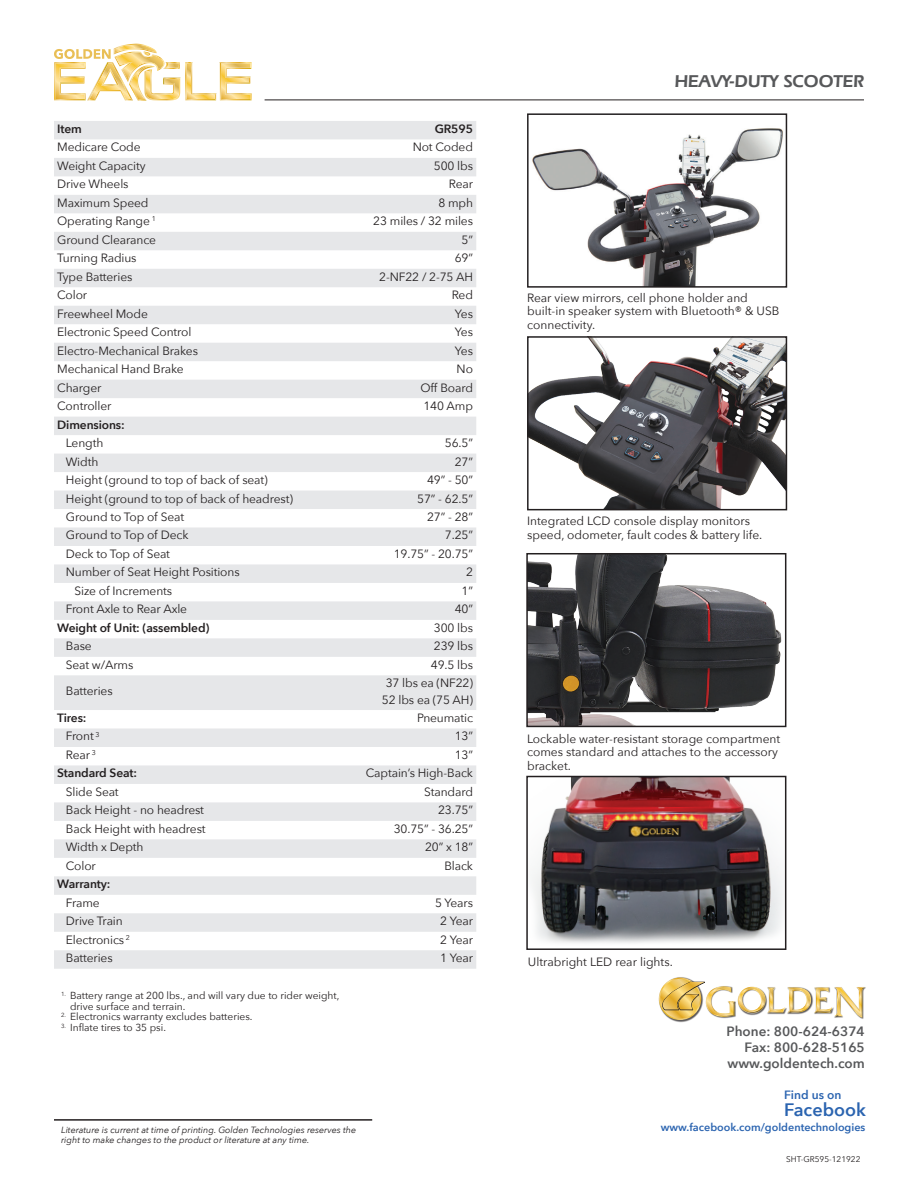
<style>
.page{position:relative;width:918px;height:1188px;background:#fff}
.page>*{position:absolute;margin:0;border:0;box-sizing:border-box;transform-origin:0 0}
.t1{font:600 18px "Eras IT Cby BT";color:#57585a}
.t2{font:600 18px "Avenir Next";color:#2b64b0}
.t3{font:600 13.5px "Avenir Next";color:#57585a}
.t4{font:12px/13.5px "Avenir Next";letter-spacing:-.01em;color:#231f20}
.t5{font:600 12px "Avenir Next";letter-spacing:-.01em;color:#231f20}
.t6{font:600 12px "Avenir Next";color:#2b64b0}
.t7{font:600 10.8px "Avenir Next";color:#2b64b0}
.t8{font:10.2px/10.5px "Avenir Next";color:#231f20}
.t9{font:italic 9px/10.8px "Avenir Next";color:#231f20}
.t10{font:8.25px "Avenir Next";color:#231f20}
</style>
<div class="page">
<svg style="left:54px;top:121px;width:422px;height:848px;fill:#e8e9eb"></svg>
<hr style="left:265px;top:99px;width:599px;height:1px;background:#231f20">
<hr style="left:54px;top:1119px;width:318px;height:2px;background:#231f20">
<img style="left:658px;top:977px;width:45px;height:45px">
<svg style="left:659px;top:978px;width:42px;height:42px"></svg>
<svg style="left:660px;top:979px;width:40px;height:40px"></svg>
<img style="left:662px;top:982px;width:203px;height:36px">
<svg style="left:54px;top:44px;width:198px;height:56px"></svg>
<img style="left:530px;top:339px;width:254px;height:168px">
<div style="left:527px;top:336px;width:260px;height:174px;border:2px solid #231f20"></div>
<img style="left:532px;top:128px;width:251px;height:157px">
<div style="left:527px;top:113px;width:260px;height:175px;border:2px solid #231f20"></div>
<img style="left:532px;top:779px;width:251px;height:164px">
<div style="left:526px;top:776px;width:260px;height:174px;border:2px solid #231f20"></div>
<img style="left:529px;top:556px;width:253px;height:168px">
<div style="left:526px;top:553px;width:260px;height:174px;border:2px solid #231f20"></div>
<p class="t5" style="left:57px;top:118px;width:26px">Item</p>
<p class="t5" style="left:435px;top:118px;width:40px">GR595</p>
<p class="t4" style="left:57px;top:140px;width:85px">Medicare Code</p>
<p class="t4" style="left:413px;top:140px;width:62px">Not Coded</p>
<p class="t4" style="left:57px;top:158px;width:90px">Weight Capacity</p>
<p class="t4" style="left:434px;top:158px;width:41px">500 lbs</p>
<p class="t4" style="left:57px;top:177px;width:73px">Drive Wheels</p>
<p class="t4" style="left:449px;top:177px;width:26px">Rear</p>
<p class="t4" style="left:57px;top:195px;width:93px">Maximum Speed</p>
<p class="t4" style="left:438px;top:195px;width:36px">8 mph</p>
<p class="t4" style="left:57px;top:214px;width:100px">Operating Range <sup>1</sup></p>
<p class="t4" style="left:373px;top:214px;width:101px">23 miles / 32 miles</p>
<p class="t4" style="left:57px;top:232px;width:100px">Ground Clearance</p>
<p class="t4" style="left:462px;top:232px;width:13px">5”</p>
<p class="t4" style="left:57px;top:251px;width:81px">Turning Radius</p>
<p class="t4" style="left:455px;top:251px;width:20px">69”</p>
<p class="t4" style="left:57px;top:269px;width:77px">Type Batteries</p>
<p class="t4" style="left:379px;top:269px;width:95px">2-NF22 / 2-75 AH</p>
<p class="t4" style="left:57px;top:288px;width:32px">Color</p>
<p class="t4" style="left:452px;top:288px;width:23px">Red</p>
<p class="t4" style="left:57px;top:306px;width:92px">Freewheel Mode</p>
<p class="t4" style="left:455px;top:306px;width:20px">Yes</p>
<p class="t4" style="left:57px;top:325px;width:136px">Electronic Speed Control</p>
<p class="t4" style="left:455px;top:325px;width:20px">Yes</p>
<p class="t4" style="left:57px;top:343px;width:142px">Electro-Mechanical Brakes</p>
<p class="t4" style="left:455px;top:343px;width:20px">Yes</p>
<p class="t4" style="left:57px;top:362px;width:128px">Mechanical Hand Brake</p>
<p class="t4" style="left:457px;top:362px;width:18px">No</p>
<p class="t4" style="left:57px;top:380px;width:46px">Charger</p>
<p class="t4" style="left:421px;top:380px;width:54px">Off Board</p>
<p class="t4" style="left:57px;top:399px;width:56px">Controller</p>
<p class="t4" style="left:423px;top:399px;width:51px">140 Amp</p>
<p class="t5" style="left:57px;top:414px;width:69px">Dimensions:</p>
<p class="t4" style="left:66px;top:436px;width:39px">Length</p>
<p class="t4" style="left:445px;top:436px;width:30px">56.5”</p>
<p class="t4" style="left:66px;top:454px;width:34px">Width</p>
<p class="t4" style="left:455px;top:454px;width:20px">27”</p>
<p class="t4" style="left:66px;top:473px;width:203px">Height (ground to top of back of seat)</p>
<p class="t4" style="left:427px;top:473px;width:48px">49” - 50”</p>
<p class="t4" style="left:66px;top:491px;width:229px">Height (ground to top of back of headrest)</p>
<p class="t4" style="left:417px;top:491px;width:57px">57” - 62.5”</p>
<p class="t4" style="left:66px;top:510px;width:120px">Ground to Top of Seat</p>
<p class="t4" style="left:427px;top:510px;width:48px">27” - 28”</p>
<p class="t4" style="left:66px;top:528px;width:124px">Ground to Top of Deck</p>
<p class="t4" style="left:445px;top:528px;width:30px">7.25”</p>
<p class="t4" style="left:66px;top:547px;width:106px">Deck to Top of Seat</p>
<p class="t4" style="left:394px;top:547px;width:81px">19.75” - 20.75”</p>
<p class="t4" style="left:66px;top:565px;width:175px">Number of Seat Height Positions</p>
<p class="t4" style="left:466px;top:565px;width:8px">2</p>
<p class="t4" style="left:75px;top:584px;width:99px">Size of Increments</p>
<p class="t4" style="left:462px;top:584px;width:13px">1”</p>
<p class="t4" style="left:66px;top:602px;width:123px">Front Axle to Rear Axle</p>
<p class="t4" style="left:455px;top:602px;width:20px">40”</p>
<p class="t5" style="left:57px;top:617px;width:154px">Weight of Unit: (assembled)</p>
<p class="t4" style="left:434px;top:620px;width:41px">300 lbs</p>
<p class="t4" style="left:66px;top:639px;width:27px">Base</p>
<p class="t4" style="left:434px;top:639px;width:41px">239 lbs</p>
<p class="t4" style="left:66px;top:657px;width:69px">Seat w/Arms</p>
<p class="t4" style="left:431px;top:657px;width:44px">49.5 lbs</p>
<p class="t4" style="left:66px;top:684px;width:48px">Batteries</p>
<p class="t4" style="left:386px;top:676px;width:89px">37 lbs ea (NF22)</p>
<p class="t4" style="left:382px;top:692px;width:93px">52 lbs ea (75 AH)</p>
<p class="t5" style="left:57px;top:708px;width:31px">Tires:</p>
<p class="t4" style="left:417px;top:711px;width:57px">Pneumatic</p>
<p class="t4" style="left:66px;top:729px;width:35px">Front <sup>3</sup></p>
<p class="t4" style="left:455px;top:729px;width:20px">13”</p>
<p class="t4" style="left:66px;top:748px;width:32px">Rear <sup>3</sup></p>
<p class="t4" style="left:455px;top:748px;width:20px">13”</p>
<p class="t5" style="left:57px;top:763px;width:81px">Standard Seat:</p>
<p class="t4" style="left:366px;top:766px;width:109px">Captain’s High-Back</p>
<p class="t4" style="left:66px;top:785px;width:54px">Slide Seat</p>
<p class="t4" style="left:424px;top:785px;width:50px">Standard</p>
<p class="t4" style="left:66px;top:803px;width:140px">Back Height - no headrest</p>
<p class="t4" style="left:438px;top:803px;width:37px">23.75”</p>
<p class="t4" style="left:66px;top:821px;width:141px">Back Height with headrest</p>
<p class="t4" style="left:394px;top:821px;width:81px">30.75” - 36.25”</p>
<p class="t4" style="left:66px;top:840px;width:79px">Width x Depth</p>
<p class="t4" style="left:425px;top:840px;width:49px">20” x 18”</p>
<p class="t4" style="left:66px;top:858px;width:32px">Color</p>
<p class="t4" style="left:444px;top:858px;width:30px">Black</p>
<p class="t5" style="left:57px;top:874px;width:55px">Warranty:</p>
<p class="t4" style="left:66px;top:895px;width:35px">Frame</p>
<p class="t4" style="left:435px;top:895px;width:39px">5 Years</p>
<p class="t4" style="left:66px;top:914px;width:58px">Drive Train</p>
<p class="t4" style="left:440px;top:914px;width:34px">2 Year</p>
<p class="t4" style="left:66px;top:932px;width:66px">Electronics <sup>2</sup></p>
<p class="t4" style="left:440px;top:932px;width:34px">2 Year</p>
<p class="t4" style="left:66px;top:951px;width:48px">Batteries</p>
<p class="t4" style="left:440px;top:951px;width:34px">1 Year</p>
<p class="t8" style="left:70px;top:990px;width:271px;text-indent:-9px"><sup>1.</sup> Battery range at 200 lbs., and will vary due to rider weight, drive surface and terrain.</p>
<p class="t8" style="left:61px;top:1011px;width:193px"><sup>2.</sup> Electronics warranty excludes batteries.</p>
<p class="t8" style="left:61px;top:1022px;width:106px"><sup>3.</sup> Inflate tires to 35 psi.</p>
<p class="t1" style="left:675px;top:70px;width:191px">HEAVY-DUTY SCOOTER</p>
<p class="t4" style="left:527px;top:291px;width:254px">Rear view mirrors, cell phone holder and built-in speaker system with Bluetooth® &amp; USB connectivity.</p>
<p class="t4" style="left:527px;top:514px;width:237px">Integrated LCD console display monitors speed, odometer, fault codes &amp; battery life.</p>
<p class="t4" style="left:527px;top:731px;width:255px">Lockable water-resistant storage compartment comes standard and attaches to the accessory bracket.</p>
<p class="t4" style="left:528px;top:955px;width:147px">Ultrabright LED rear lights.</p>
<p class="t3" style="left:726px;top:1020px;width:140px">Phone: 800-624-6374</p>
<p class="t3" style="left:745px;top:1036px;width:122px">Fax: 800-628-5165</p>
<p class="t3" style="left:728px;top:1052px;width:139px">www.goldentech.com</p>
<p class="t6" style="left:784px;top:1085px;width:59px">Find us on</p>
<p class="t2" style="left:784px;top:1094px;width:83px">Facebook</p>
<p class="t9" style="left:61px;top:1124px;width:297px">Literature is current at time of printing. Golden Technologies reserves the right to make changes to the product or literature at any time.</p>
<p class="t7" style="left:661px;top:1118px;width:206px">www.facebook.com/goldentechnologies</p>
<p class="t10" style="left:786px;top:1153px;width:76px">SHT-GR595-121922</p>
</div>
